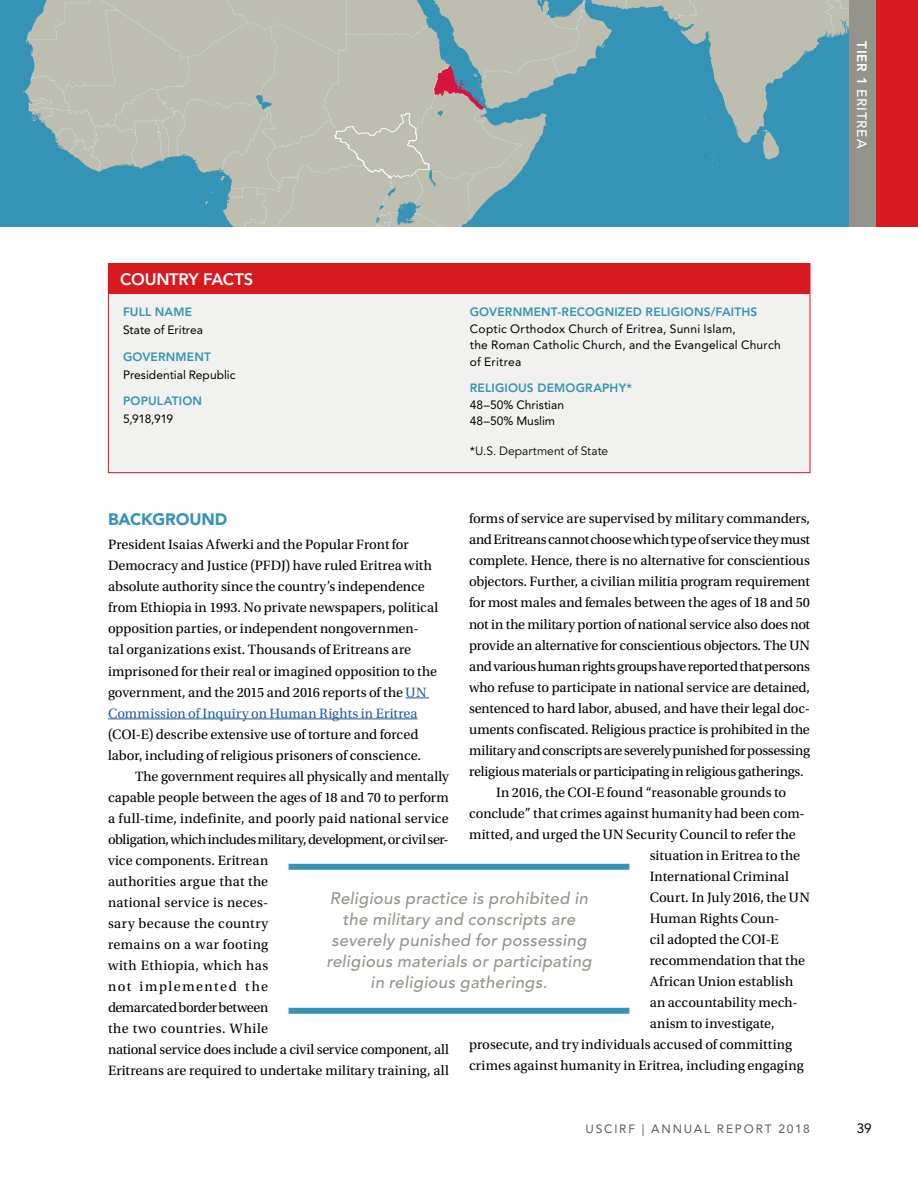
<style>
.page{position:relative;width:918px;height:1188px;background:#fff}
.page>*{position:absolute;margin:0;border:0;box-sizing:border-box;transform-origin:0 0}
.t1{font:italic 500 16.5px/21px "Avenir LT Std";letter-spacing:.02em;color:#94948b;text-align:center}
.call_out_box__TEXT{font:800 16.5px "Avenir LT Std";letter-spacing:-.015em;color:#fff}
.Subhead{font:900 16.5px "Avenir LT Std";letter-spacing:-.005em;color:#3593b5}
.TEXT__Paragrah_inden{font:14.25px/21px "Utopia Std";letter-spacing:.005em;color:#000}
.TEXT__1st_paragraph{font:14.25px/21px "Utopia Std";color:#000}
.TAB_text{font:500 13.5px "Avenir LT Std";letter-spacing:.055em;color:#fff}
.t2{font:13.5px "Avenir LT Std";color:#000}
.call_out_box__TEXT-2{font:12px/16.5px "Avenir LT Std";letter-spacing:.02em;color:#000}
.Country_facts_HEAD{font:800 12px "Avenir LT Std";letter-spacing:.015em;color:#3593b5}
.RECOMMENDATIONS{font:12px "Avenir LT Std";color:#000}
.t3{font:12px "Avenir LT Std";letter-spacing:.15em;color:#58595b}
.captions{font:12px "Avenir LT Std";color:#000}
.call_out_box__TEXT-3{font:12px "Avenir LT Std";color:#000}
.s1{font-weight:800}
.s2{color:#215e9e}
</style>
<div class="page">
<div style="left:864px;top:0;width:54px;height:227px;background:#d71920"></div>
<div style="left:848px;top:0;width:28px;height:227px;background:#94948b"></div>
<div style="left:108px;top:263px;width:702px;height:210px;background:#f1f1ef;border:1px solid #d71920"></div>
<div style="left:0;top:0;width:849px;height:227px;background:#3593b5"></div>
<svg style="left:23px;top:0;width:826px;height:227px"></svg>
<div style="left:108px;top:263px;width:702px;height:31px;background:#d71920"></div>
<svg style="left:406px;top:698px;width:23px;height:1px"></svg>
<hr style="left:108px;top:719px;width:310px;height:1px;background:#215e9e">
<div style="left:289px;top:864px;width:340px;height:6px;background:#3593b5"></div>
<div style="left:289px;top:1008px;width:340px;height:6px;background:#3593b5"></div>
<p class="TAB_text" style="left:870px;top:41px;width:109px;rotate:90deg"><span class="s1">TIER 1</span> ERITREA</p>
<p class="call_out_box__TEXT" style="left:120px;top:269px;width:134px">COUNTRY FACTS</p>
<p class="Country_facts_HEAD" style="left:123px;top:305px;width:71px">FULL NAME</p>
<p class="RECOMMENDATIONS" style="left:123px;top:323px;width:82px">State of Eritrea</p>
<p class="Country_facts_HEAD" style="left:123px;top:349px;width:90px">GOVERNMENT</p>
<p class="call_out_box__TEXT-3" style="left:123px;top:367px;width:114px">Presidential Republic</p>
<p class="Country_facts_HEAD" style="left:123px;top:394px;width:81px">POPULATION</p>
<p class="RECOMMENDATIONS" style="left:123px;top:412px;width:52px">5,918,919</p>
<p class="Country_facts_HEAD" style="left:470px;top:305px;width:289px">GOVERNMENT-RECOGNIZED RELIGIONS/FAITHS</p>
<p class="call_out_box__TEXT-2" style="left:470px;top:320px;width:312px">Coptic Orthodox Church of Eritrea, Sunni Islam,<br>the Roman Catholic Church, and the Evangelical Church of Eritrea</p>
<p class="Country_facts_HEAD" style="left:470px;top:381px;width:164px">RELIGIOUS DEMOGRAPHY*</p>
<p class="RECOMMENDATIONS" style="left:470px;top:397px;width:96px">48–50% Christian</p>
<p class="RECOMMENDATIONS" style="left:470px;top:414px;width:87px">48–50% Muslim</p>
<p class="captions" style="left:470px;top:444px;width:140px">*U.S. Department of State</p>
<p class="TEXT__Paragrah_inden" style="left:469px;top:509px;width:342px;text-align:justify">forms of service are supervised by military commanders, and Eritreans cannot choose which type of service they must complete. Hence, there is no alternative for conscientious objectors. Further, a civilian militia program requirement for most males and females between the ages of 18 and 50 not in the military portion of national service also does not provide an alternative for conscientious objectors. The UN and various human rights groups have reported that persons who refuse to participate in national service are detained, sentenced to hard labor, abused, and have their legal doc&shy;uments confiscated. Religious practice is prohibited in the military and conscripts are severely punished for possessing religious materials or participating in religious gatherings.</p>
<p class="TEXT__Paragrah_inden" style="left:496px;top:782px;width:292px">In 2016, the COI-E found “reasonable grounds to</p>
<p class="TEXT__Paragrah_inden" style="left:469px;top:803px;width:337px">conclude” that crimes against humanity had been com-</p>
<p class="TEXT__Paragrah_inden" style="left:469px;top:824px;width:328px">mitted, and urged the UN Security Council to refer the</p>
<p class="TEXT__Paragrah_inden" style="left:650px;top:845px;width:152px">situation in Eritrea to the</p>
<p class="TEXT__Paragrah_inden" style="left:650px;top:866px;width:141px">International Criminal</p>
<p class="TEXT__Paragrah_inden" style="left:650px;top:887px;width:162px">Court. In July 2016, the UN</p>
<p class="TEXT__Paragrah_inden" style="left:650px;top:908px;width:131px">Human Rights Coun-</p>
<p class="TEXT__Paragrah_inden" style="left:650px;top:929px;width:131px">cil adopted the COI-E</p>
<p class="TEXT__Paragrah_inden" style="left:650px;top:950px;width:157px">recommendation that the</p>
<p class="TEXT__Paragrah_inden" style="left:650px;top:971px;width:145px">African Union establish</p>
<p class="TEXT__Paragrah_inden" style="left:650px;top:992px;width:149px">an accountability mech-</p>
<p class="TEXT__Paragrah_inden" style="left:650px;top:1013px;width:127px">anism to investigate,</p>
<p class="TEXT__Paragrah_inden" style="left:469px;top:1034px;width:325px">prosecute, and try individuals accused of committing</p>
<p class="TEXT__Paragrah_inden" style="left:469px;top:1055px;width:336px">crimes against humanity in Eritrea, including engaging</p>
<p class="Subhead" style="left:108px;top:510px;width:121px">BACKGROUND</p>
<p class="TEXT__1st_paragraph" style="left:108px;top:535px;width:332px">President Isaias Afwerki and the Popular Front for Democracy and Justice (PFDJ) have ruled Eritrea with absolute authority since the country’s independence from Ethiopia in 1993. No private newspapers, political opposition parties, or independent nongovernmen-<br>tal organizations exist. Thousands of Eritreans are imprisoned for their real or imagined opposition to the government, and the 2015 and 2016 reports of the <span class="s2">UN Commission of Inquiry on Human Rights in Eritrea </span>(COI-E) describe extensive use of torture and forced labor, including of religious prisoners of conscience.</p>
<p class="TEXT__Paragrah_inden" style="left:108px;top:766px;width:342px;text-indent:27px">The government requires all physically and mentally capable people between the ages of 18 and 70 to perform a full-time, indefinite, and poorly paid national service obligation, which includes military, development, or civil ser&shy;vice components. Eritrean<br>authorities argue that the<br>national service is neces-<br>sary because the country<br>remains on a war footing<br>with Ethiopia, which has<br>not implemented the<br>demarcated border between<br>the two countries. While<br>national service does include a civil service component, all Eritreans are required to undertake military training, all</p>
<p class="t1" style="left:326px;top:888px;width:267px">Religious practice is prohibited in the military and conscripts are severely punished for possessing religious materials or participating in religious gatherings.</p>
<p class="t3" style="left:585px;top:1122px;width:226px">USCIRF | ANNUAL REPORT 2018</p>
<p class="t2" style="left:857px;top:1121px;width:17px">39</p>
</div>
